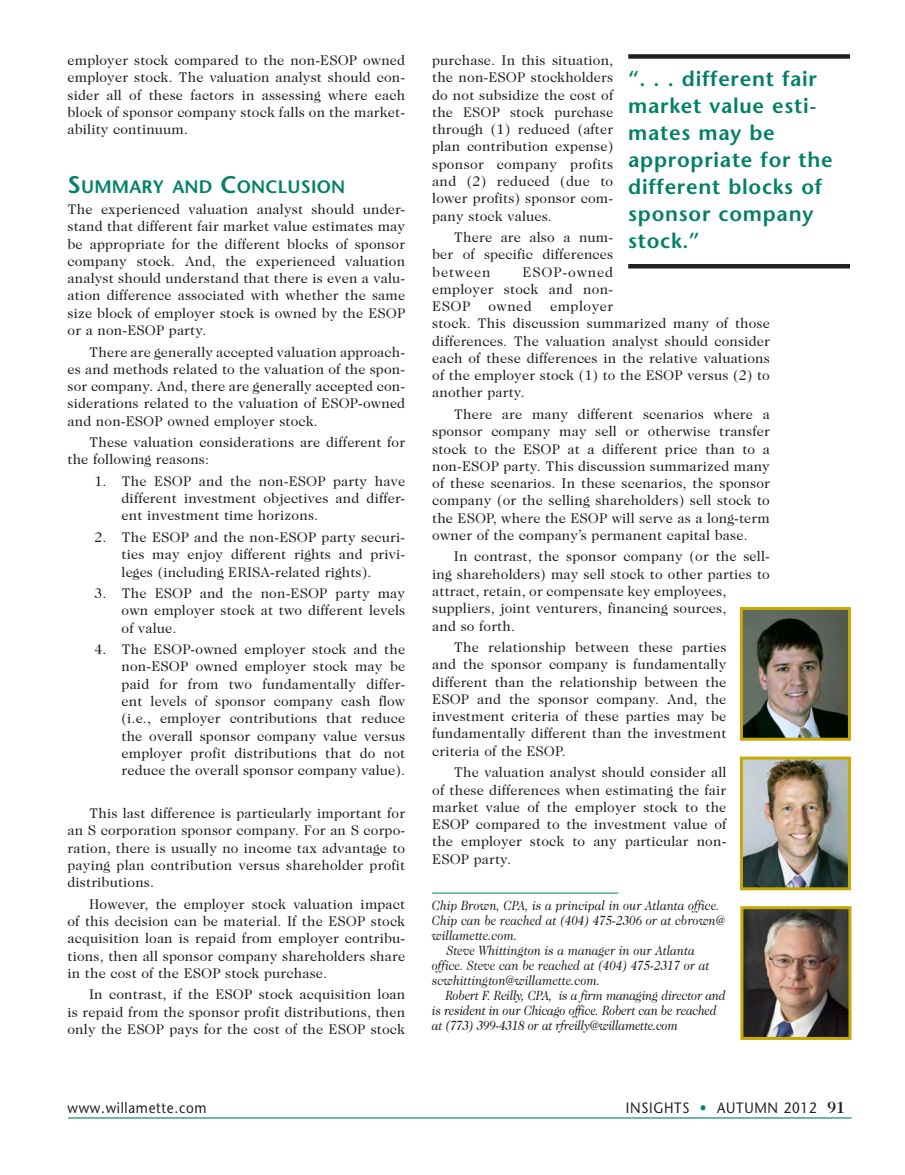
<style>
.page{position:relative;width:905px;height:1175px;background:#fff}
.page>*{position:absolute;margin:0;border:0;box-sizing:border-box;transform-origin:0 0}
.Box_Copy{font:600 21px/27px "Stone Sans";letter-spacing:.035em;color:#008066}
.Sub_Heads_Stone{font:600 18px "Stone Sans";letter-spacing:.015em;color:#008066}
.t1{font:15px "Stone Sans";letter-spacing:.05em;color:#231f20;scale:.9 1}
.body{font:14.25px/17.2px "Caslon Two Twenty Four";letter-spacing:.01em;color:#231f20;text-align:justify}
.body_w_bullets{font:14.25px/17.2px "Caslon Two Twenty Four";letter-spacing:.01em;color:#231f20;text-align:justify}
.body__Intro_Paragr{font:14.25px/17.2px "Caslon Two Twenty Four";letter-spacing:.01em;color:#231f20;text-align:justify}
.credits{font:italic 13.5px "Caslon Two Twenty Four";letter-spacing:.01em;color:#231f20;scale:.85 1}
.credits-2{font:italic 13.5px "Caslon Two Twenty Four";letter-spacing:-.01em;color:#231f20;scale:.85 1}
.s1{font-size:24px}
.s2{color:#008066}
.s3{font-family:"Caslon Two Twenty Four";font-weight:700;font-size:16.5px}
</style>
<div class="page">
<hr style="left:68px;top:1117px;width:783px;height:1px;background:#008066">
<hr style="left:432px;top:892px;width:186px;height:1px;background:#008066">
<img style="left:744px;top:910px;width:103px;height:126px">
<div style="left:740px;top:906px;width:111px;height:134px;border:3px solid #c5a904"></div>
<img style="left:744px;top:760px;width:102px;height:126px">
<div style="left:740px;top:756px;width:110px;height:134px;border:3px solid #c5a904"></div>
<img style="left:744px;top:611px;width:102px;height:125px">
<div style="left:740px;top:607px;width:110px;height:133px;border:3px solid #c5a904"></div>
<div style="left:628px;top:54px;width:222px;height:5px;background:#231f20"></div>
<hr style="left:628px;top:264px;width:222px;height:4px;background:#231f20">
<p class="body" style="left:68px;top:52px;width:339px">employer stock compared to the non-ESOP owned employer stock. The valuation analyst should con&shy;sider all of these factors in assessing where each block of sponsor company stock falls on the market&shy;ability continuum.</p>
<p class="Sub_Heads_Stone" style="left:68px;top:175px;width:279px"><span class="s1">S</span>UMMARY AND <span class="s1">C</span>ONCLUSION</p>
<p class="body__Intro_Paragr" style="left:68px;top:200px;width:339px">The experienced valuation analyst should under&shy;stand that different fair market value estimates may be appropriate for the different blocks of sponsor company stock. And, the experienced valuation analyst should understand that there is even a valu&shy;ation difference associated with whether the same size block of employer stock is owned by the ESOP or a non-ESOP party.</p>
<p class="body" style="left:68px;top:343px;width:339px;text-indent:22px">There are generally accepted valuation approach&shy;es and methods related to the valuation of the spon&shy;sor company. And, there are generally accepted con&shy;siderations related to the valuation of ESOP-owned and non-ESOP owned employer stock.</p>
<p class="body" style="left:68px;top:433px;width:339px;text-indent:22px">These valuation considerations are different for the following reasons:</p>
<p class="body_w_bullets" style="left:122px;top:472px;width:285px;text-indent:-27px">1. The ESOP and the non-ESOP party have different investment objectives and differ&shy;ent investment time horizons.</p>
<p class="body_w_bullets" style="left:121px;top:528px;width:285px;text-indent:-27px">2. The ESOP and the non-ESOP party securi&shy;ties may enjoy different rights and privi&shy;leges (including ERISA-related rights).</p>
<p class="body_w_bullets" style="left:122px;top:584px;width:285px;text-indent:-27px">3. The ESOP and the non-ESOP party may own employer stock at two different levels of value.</p>
<p class="body_w_bullets" style="left:122px;top:640px;width:285px;text-indent:-27px">4. The ESOP-owned employer stock and the non-ESOP owned employer stock may be paid for from two fundamentally differ&shy;ent levels of sponsor company cash flow (i.e., employer contributions that reduce the overall sponsor company value versus employer profit distributions that do not reduce the overall sponsor company value).</p>
<p class="body" style="left:67px;top:804px;width:339px;text-indent:22px">This last difference is particularly important for an S corporation sponsor company. For an S corpo&shy;ration, there is usually no income tax advantage to paying plan contribution versus shareholder profit distributions.</p>
<p class="body" style="left:67px;top:895px;width:339px;text-indent:22px">However, the employer stock valuation impact of this decision can be material. If the ESOP stock acquisition loan is repaid from employer contribu&shy;tions, then all sponsor company shareholders share in the cost of the ESOP stock purchase.</p>
<p class="body" style="left:67px;top:985px;width:339px;text-indent:22px">In contrast, if the ESOP stock acquisition loan is repaid from the sponsor profit distributions, then only the ESOP pays for the cost of the ESOP stock</p>
<p class="body" style="left:432px;top:52px;width:182px">purchase. In this situation, the non-ESOP stockholders do not subsidize the cost of the ESOP stock purchase through (1) reduced (after plan contribution expense) sponsor company profits and (2) reduced (due to lower profits) sponsor com&shy;pany stock values.</p>
<p class="body" style="left:432px;top:228px;width:182px;text-indent:22px">There are also a num&shy;ber of specific differences between</p>
<p class="Box_Copy" style="left:628px;top:65px;width:206px">“. . . different fair market value esti&shy;mates may be appropriate for the different blocks of sponsor company stock.”</p>
<p class="body" style="left:432px;top:263px;width:182px;text-indent:90px">ESOP-owned employer stock and non-ESOP</p>
<p class="body" style="left:432px;top:297px;width:339px;text-align:left;text-indent:118px">employer<br>stock. This discussion summarized many of those differences. The valuation analyst should consider each of these differences in the relative valuations of the employer stock (1) to the ESOP versus (2) to another party.</p>
<p class="body" style="left:432px;top:405px;width:339px;text-indent:22px">There are many different scenarios where a sponsor company may sell or otherwise transfer stock to the ESOP at a different price than to a non-ESOP party. This discussion summarized many of these scenarios. In these scenarios, the sponsor company (or the selling shareholders) sell stock to the ESOP, where the ESOP will serve as a long-term owner of the company’s permanent capital base.</p>
<p class="body" style="left:432px;top:548px;width:339px;text-align:left;text-indent:22px">In contrast, the sponsor company (or the sell&shy;ing shareholders) may sell stock to other parties to attract, retain, or compensate key employees, suppliers, joint venturers, financing sources,<br>and so forth.</p>
<p class="body" style="left:432px;top:638px;width:296px;text-indent:22px">The relationship between these parties and the sponsor company is fundamentally different than the relationship between the ESOP and the sponsor company. And, the investment criteria of these parties may be fundamentally different than the investment criteria of the ESOP.</p>
<p class="body" style="left:432px;top:763px;width:296px;text-indent:22px">The valuation analyst should consider all of these differences when estimating the fair market value of the employer stock to the ESOP compared to the investment value of the employer stock to any particular non-ESOP party.</p>
<p class="credits" style="left:432px;top:897px;width:340px">Chip Brown, CPA, is a principal in our Atlanta office.</p>
<p class="credits" style="left:432px;top:912px;width:346px">Chip can be reached at (404) 475-2306 or at cbrown@</p>
<p class="credits" style="left:432px;top:927px;width:102px">willamette.com.</p>
<p class="credits" style="left:447px;top:942px;width:293px">Steve Whittington is a manager in our Atlanta</p>
<p class="credits" style="left:432px;top:957px;width:328px">office. Steve can be reached at (404) 475-2317 or at</p>
<p class="credits" style="left:432px;top:972px;width:199px">scwhittington@willamette.com.</p>
<p class="credits-2" style="left:446px;top:987px;width:331px">Robert F. Reilly, CPA, is a firm managing director and</p>
<p class="credits-2" style="left:432px;top:1002px;width:336px">is resident in our Chicago office. Robert can be reached</p>
<p class="credits-2" style="left:432px;top:1017px;width:291px">at (773) 399-4318 or at rfreilly@willamette.com</p>
<p class="body" style="left:488px;top:297px;width:45px">owned</p>
<p class="t1" style="left:68px;top:1098px;width:156px">www.willamette. com</p>
<p class="t1" style="left:626px;top:1098px;width:245px">INSIGHTS <span class="s2">•</span> AUTUMN 2012 <span class="s3">91</span></p>
</div>
